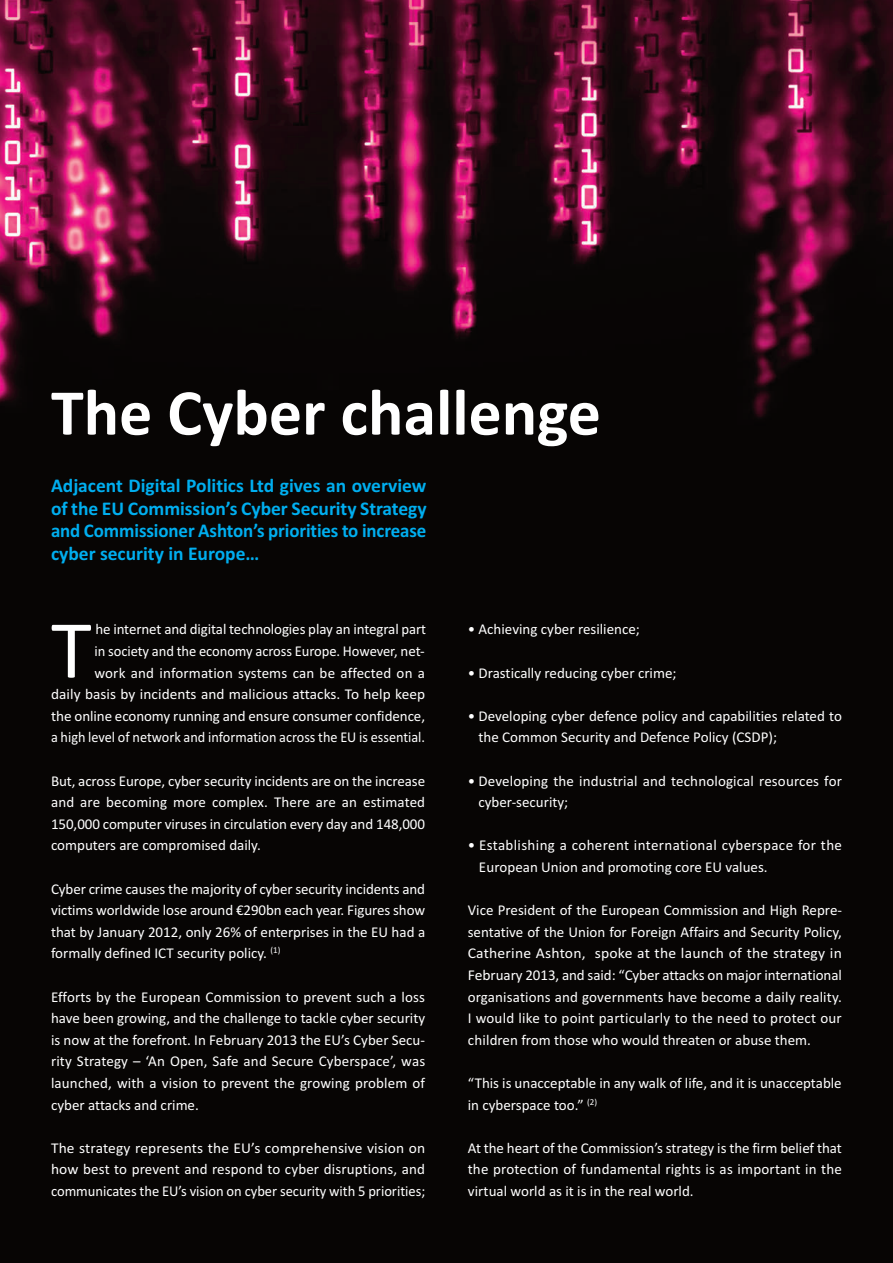
<style>
.page{position:relative;width:893px;height:1263px;background:#fff}
.page>*{position:absolute;margin:0;border:0;box-sizing:border-box;transform-origin:0 0}
.t1{font:83.25px "Calibri";color:#fff}
.t2{font:700 66px "Calibri";color:#fff}
.t3{font:700 19.5px/22.8px "Calibri";letter-spacing:-.005em;color:#00aeef;text-align:justify}
.t4{font:15px/21.6px "Calibri";color:#fff;text-align:justify}
</style>
<div class="page">
<img style="left:0;top:0;width:893px;height:1263px">
<h2 class="t2" style="left:51px;top:373px;width:551px">The Cyber challenge</h2>
<h3 class="t3" style="left:51px;top:474px;width:377px">Adjacent Digital Politics Ltd gives an overview of the EU Commission’s Cyber Security Strategy and Commissioner Ashton’s priorities to increase cyber security in Europe…</h3>
<p class="t4" style="left:51px;top:618px;width:377px;text-align:right">he internet and digital technologies play an integral part<br>in society and the economy across Europe. However, net-<br>work and information systems can be affected on a<br>daily basis by incidents and malicious attacks. To help keep the online economy running and ensure consumer confidence, a high level of network and information across the EU is essential.</p>
<p class="t4" style="left:51px;top:769px;width:376px">But, across Europe, cyber security incidents are on the increase and are becoming more complex. There are an estimated 150,000 computer viruses in circulation every day and 148,000 computers are compromised daily.</p>
<p class="t4" style="left:51px;top:877px;width:376px">Cyber crime causes the majority of cyber security incidents and victims worldwide lose around €290bn each year. Figures show that by January 2012, only 26% of enterprises in the EU had a formally defined ICT security policy. <sup>(1)</sup></p>
<p class="t4" style="left:51px;top:985px;width:376px">Efforts by the European Commission to prevent such a loss have been growing, and the challenge to tackle cyber security is now at the forefront. In February 2013 the EU’s Cyber Secu&shy;rity Strategy – ‘An Open, Safe and Secure Cyberspace’, was launched, with a vision to prevent the growing problem of cyber attacks and crime.</p>
<p class="t4" style="left:51px;top:1137px;width:376px">The strategy represents the EU’s comprehensive vision on how best to prevent and respond to cyber disruptions, and communicates the EU’s vision on cyber security with 5 priorities;</p>
<h1 class="t1" style="left:51px;top:600px;width:42px">T</h1>
<p class="t4" style="left:468px;top:618px;width:174px">• Achieving cyber resilience;</p>
<p class="t4" style="left:468px;top:661px;width:210px">• Drastically reducing cyber crime;</p>
<p class="t4" style="left:478px;top:705px;width:365px;text-indent:-11px">• Developing cyber defence policy and capabilities related to the Common Security and Defence Policy (CSDP);</p>
<p class="t4" style="left:478px;top:769px;width:365px;text-indent:-11px">• Developing the industrial and technological resources for cyber-security;</p>
<p class="t4" style="left:479px;top:834px;width:365px;text-indent:-11px">• Establishing a coherent international cyberspace for the<br>European Union and promoting core EU values.</p>
<p class="t4" style="left:468px;top:899px;width:376px">Vice President of the European Commission and High Repre&shy;sentative of the Union for Foreign Affairs and Security Policy, Catherine Ashton, spoke at the launch of the strategy in February 2013, and said: “Cyber attacks on major international organisations and governments have become a daily reality.<br>I would like to point particularly to the need to protect our children from those who would threaten or abuse them.</p>
<p class="t4" style="left:468px;top:1072px;width:375px">“This is unacceptable in any walk of life, and it is unacceptable in cyberspace too.” <sup>(2)</sup></p>
<p class="t4" style="left:468px;top:1137px;width:376px">At the heart of the Commission’s strategy is the firm belief that the protection of fundamental rights is as important in the virtual world as it is in the real world.</p>
</div>
